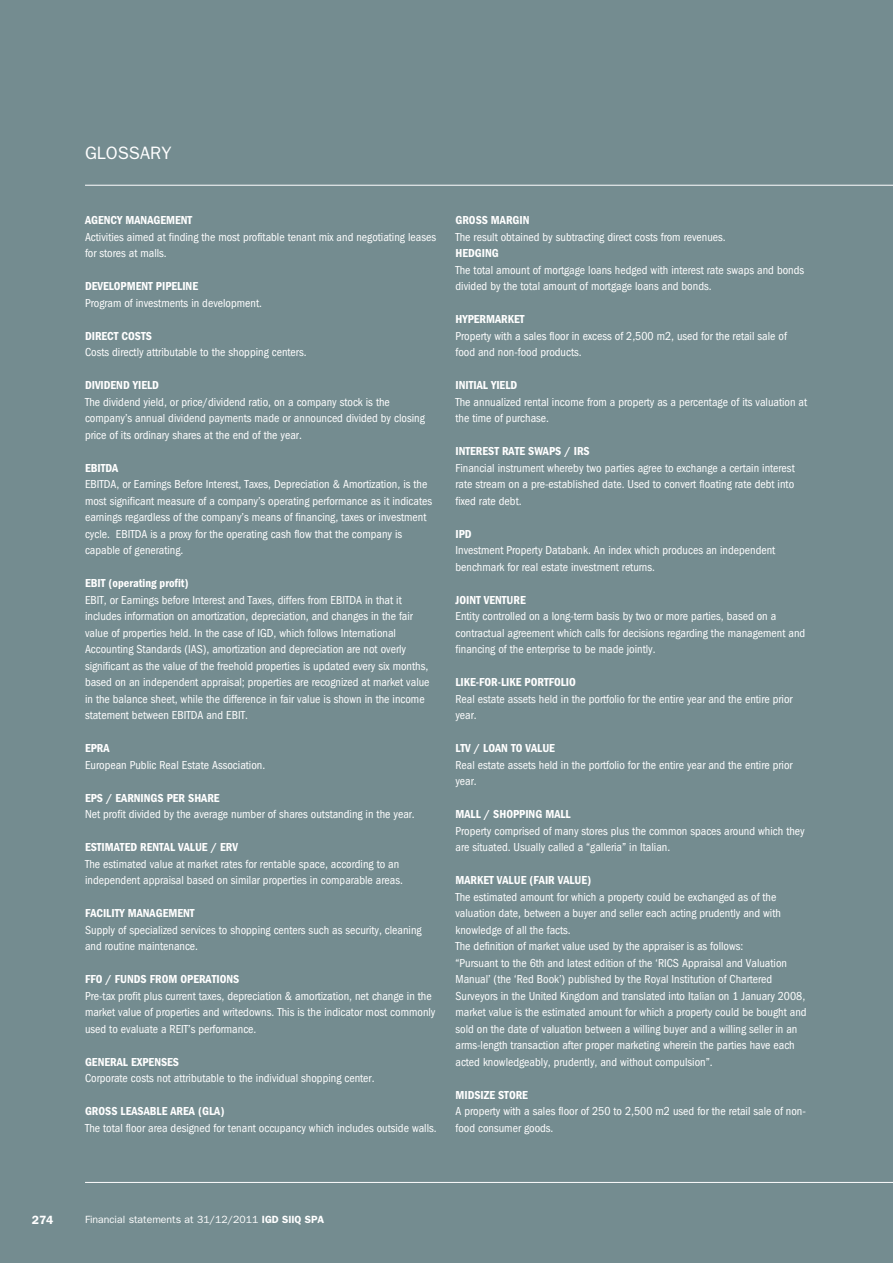
<style>
.page{position:relative;width:893px;height:1263px;background:#748c90}
.page>*{position:absolute;margin:0;border:0;box-sizing:border-box;transform-origin:0 0}
.t1{font:18px "Franklin Gothic";color:#fff}
.t2{font:condensed 12px/16.5px "Franklin Gothic";color:#fff}
.t3{font:600 condensed 12px "Franklin Gothic";color:#fff}
.t4{font:600 12px "Franklin Gothic";color:#fff}
.t5{font:10.5px "Franklin Gothic";color:#fff}
.s1{font-weight:600}
</style>
<div class="page">
<hr style="left:85px;top:185px;width:808px;height:1px;background:#fff">
<hr style="left:85px;top:1182px;width:808px;height:1px;background:#fff">
<h1 class="t1" style="left:85px;top:142px;width:88px">GLOSSARY</h1>
<p class="t3" style="left:85px;top:214px;width:109px">AGENCY MANAGEMENT</p>
<p class="t2" style="left:85px;top:229px;width:352px">Activities aimed at finding the most profitable tenant mix and negotiating leases for stores at malls.</p>
<p class="t3" style="left:85px;top:280px;width:114px">DEVELOPMENT PIPELINE</p>
<p class="t2" style="left:85px;top:295px;width:178px">Program of investments in development.</p>
<p class="t3" style="left:85px;top:329px;width:68px">DIRECT COSTS</p>
<p class="t2" style="left:85px;top:344px;width:223px">Costs directly attributable to the shopping centers.</p>
<p class="t3" style="left:85px;top:379px;width:75px">DIVIDEND YIELD</p>
<p class="t2" style="left:85px;top:394px;width:341px">The dividend yield, or price/dividend ratio, on a company stock is the company’s annual dividend payments made or announced divided by closing price of its ordinary shares at the end of the year.</p>
<p class="t3" style="left:85px;top:461px;width:35px">EBITDA</p>
<p class="t2" style="left:85px;top:476px;width:349px">EBITDA, or Earnings Before Interest, Taxes, Depreciation &amp; Amortization, is the most significant measure of a company’s operating performance as it indicates earnings regardless of the company’s means of financing, taxes or investment cycle. EBITDA is a proxy for the operating cash flow that the company is capable of generating.</p>
<p class="t3" style="left:85px;top:577px;width:105px">EBIT (operating profit)</p>
<p class="t2" style="left:85px;top:592px;width:346px">EBIT, or Earnings before Interest and Taxes, differs from EBITDA in that it includes information on amortization, depreciation, and changes in the fair value of properties held. In the case of IGD, which follows International Accounting Standards (IAS), amortization and depreciation are not overly significant as the value of the freehold properties is updated every six months, based on an independent appraisal; properties are recognized at market value in the balance sheet, while the difference in fair value is shown in the income statement between EBITDA and EBIT.</p>
<p class="t3" style="left:85px;top:742px;width:26px">EPRA</p>
<p class="t2" style="left:85px;top:757px;width:182px">European Public Real Estate Association.</p>
<p class="t3" style="left:85px;top:791px;width:89px">EPS / EARNINGS PER</p>
<p class="t3" style="left:188px;top:791px;width:26px">SHARE</p>
<p class="t2" style="left:85px;top:806px;width:331px">Net profit divided by the average number of shares outstanding in the year.</p>
<p class="t3" style="left:85px;top:841px;width:154px">ESTIMATED RENTAL VALUE / ERV</p>
<p class="t2" style="left:85px;top:856px;width:319px">The estimated value at market rates for rentable space, according to an independent appraisal based on similar properties in comparable areas.</p>
<p class="t3" style="left:85px;top:907px;width:111px">FACILITY MANAGEMENT</p>
<p class="t2" style="left:85px;top:922px;width:338px">Supply of specialized services to shopping centers such as security, cleaning and routine maintenance.</p>
<p class="t3" style="left:85px;top:973px;width:103px">FFO / FUNDS FRO M OPER</p>
<p class="t3" style="left:206px;top:973px;width:35px">ATIONS</p>
<p class="t2" style="left:85px;top:988px;width:352px">Pre-tax profit plus current taxes, depreciation &amp; amortization, net change in the market value of properties and writedowns. This is the indicator most commonly used to evaluate a REIT’s performance.</p>
<p class="t3" style="left:85px;top:1055px;width:53px">GENERAL EXPE</p>
<p class="t3" style="left:154px;top:1055px;width:26px">NSES</p>
<p class="t2" style="left:85px;top:1070px;width:291px">Corporate costs not attributable to the individual shopping center.</p>
<p class="t3" style="left:85px;top:1105px;width:141px">GROSS LEASABLE AREA (GLA)</p>
<p class="t2" style="left:85px;top:1120px;width:353px">The total floor area designed for tenant occupancy which includes outside walls.</p>
<p class="t3" style="left:455px;top:214px;width:76px">GROSS MARGIN</p>
<p class="t2" style="left:455px;top:229px;width:272px">The result obtained by subtracting direct costs from revenues.</p>
<p class="t3" style="left:455px;top:247px;width:45px">HEDGING</p>
<p class="t2" style="left:455px;top:262px;width:350px">The total amount of mortgage loans hedged with interest rate swaps and bonds divided by the total amount of mortgage loans and bonds.</p>
<p class="t3" style="left:455px;top:313px;width:71px">HYPER MARKET</p>
<p class="t2" style="left:455px;top:328px;width:333px">Property with a sales floor in excess of 2,500 m2, used for the retail sale of food and non-food products.</p>
<p class="t3" style="left:455px;top:379px;width:63px">INITIAL YIELD</p>
<p class="t2" style="left:455px;top:394px;width:353px">The annualized rental income from a property as a percentage of its valuation at the time of purchase.</p>
<p class="t3" style="left:455px;top:445px;width:136px">INTEREST RATE SWAPS / IRS</p>
<p class="t2" style="left:455px;top:460px;width:341px;text-align:justify">Financial instrument whereby two parties agree to exchange a certain interest rate stream on a pre-established date. Used to convert floating rate debt into fixed rate debt.</p>
<p class="t3" style="left:455px;top:527px;width:18px">IPD</p>
<p class="t2" style="left:455px;top:542px;width:321px">Investment Property Databank. An index which produces an independent benchmark for real estate investment returns.</p>
<p class="t3" style="left:455px;top:593px;width:59px">JOINT VENTURE</p>
<p class="t2" style="left:455px;top:608px;width:351px">Entity controlled on a long-term basis by two or more parties, based on a contractual agreement which calls for decisions regarding the management and financing of the enterprise to be made jointly.</p>
<p class="t3" style="left:455px;top:676px;width:121px">LIKE-FOR-LIKE PORTFOLIO</p>
<p class="t2" style="left:455px;top:691px;width:339px">Real estate assets held in the portfolio for the entire year and the entire prior year.</p>
<p class="t3" style="left:455px;top:742px;width:94px">LTV / LOAN TO VALUE</p>
<p class="t2" style="left:455px;top:757px;width:339px">Real estate assets held in the portfolio for the entire year and the entire prior year.</p>
<p class="t3" style="left:455px;top:808px;width:52px">MALL / SHOPP</p>
<p class="t3" style="left:525px;top:808px;width:47px">ING MALL</p>
<p class="t2" style="left:455px;top:823px;width:351px">Property comprised of many stores plus the common spaces around which they are situated. Usually called a “galleria” in Italian.</p>
<p class="t3" style="left:455px;top:874px;width:137px">MARKET VALUE (FAIR VALUE)</p>
<p class="t2" style="left:455px;top:889px;width:353px">The estimated amount for which a property could be exchanged as of the valuation date, between a buyer and seller each acting prudently and with knowledge of all the facts.<br>The definition of market value used by the appraiser is as follows:<br>“Pursuant to the 6th and latest edition of the ‘RICS Appraisal and Valuation Manual’ (the ‘Red Book’) published by the Royal Institution of Chartered Surveyors in the United Kingdom and translated into Italian on 1 January 2008, market value is the estimated amount for which a property could be bought and sold on the date of valuation between a willing buyer and a willing seller in an arms-length transaction after proper marketing wherein the parties have each acted knowledgeably, prudently, and without compulsion”.</p>
<p class="t3" style="left:455px;top:1088px;width:61px">MIDSIZE STORE</p>
<p class="t2" style="left:455px;top:1103px;width:352px">A property with a sales floor of 250 to 2,500 m2 used for the retail sale of non&shy;food consumer goods.</p>
<p class="t4" style="left:32px;top:1212px;width:23px">274</p>
<p class="t5" style="left:85px;top:1214px;width:241px">Financial statements at 31/12/2011 <span class="s1">IGD SIIQ SPA</span></p>
</div>
